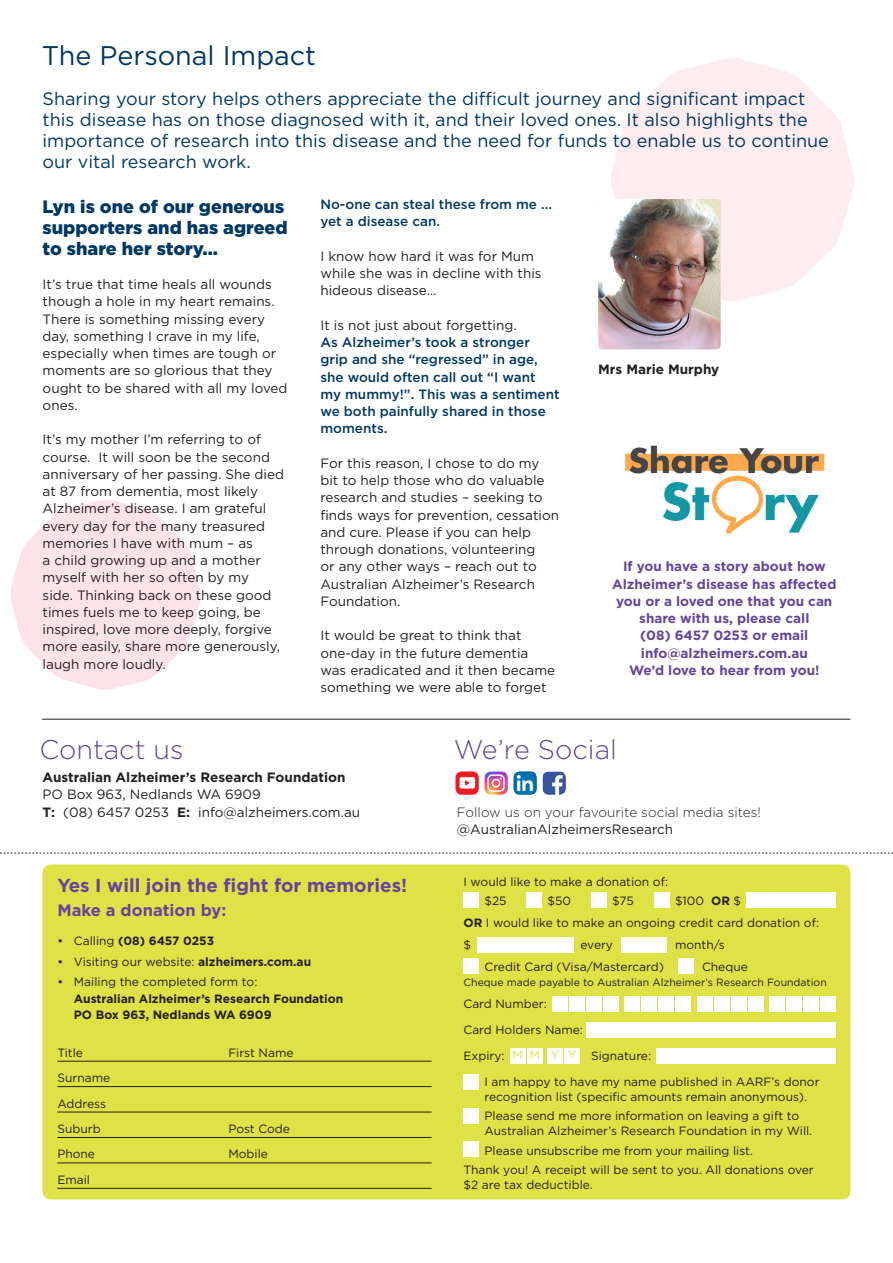
<style>
.page{position:relative;width:893px;height:1263px;background:#fff}
.page>*{position:absolute;margin:0;border:0;box-sizing:border-box;transform-origin:0 0}
.t1{font:300 27px "Gotham";color:#63459c}
.t2{font:27px "Gotham";color:#003864}
.t3{font:700 18.75px "Gotham";color:#63459c}
.t4{font:18px/21px "Gotham";color:#003864}
.t5{font:900 18px/21px "Gotham";color:#003864}
.t6{font:700 16.5px "Gotham";color:#63459c}
.t7{font:13.5px/17.2px "Gotham";color:#231f20}
.t8{font:500 13.5px/17.2px "Gotham";color:#003864}
.t9{font:700 13.5px/17.2px "Gotham";color:#63459c;text-align:center}
.t10{font:700 13.5px "Gotham";color:#231f20}
.t11{font:300 13.5px "Gotham";color:#231f20}
.t12{font:12px/15px "Gotham";color:#231f20}
.t13{font:700 12px/16.5px "Gotham";color:#231f20}
.t14{font:12px "Gotham";color:#dfe247}
.t15{font:10.5px "Gotham";color:#231f20}
.s1{font-weight:400;color:#231f20}
.s2{font-weight:700}
.s3{font-weight:400}
</style>
<div class="page">
<svg style="left:611px;top:58px;width:243px;height:243px;fill:#fdecf0"></svg>
<svg style="left:10px;top:500px;width:191px;height:190px"></svg>
<hr style="left:42px;top:719px;width:808px;height:1px;background:#231f20">
<div style="left:43px;top:864px;width:807px;height:335px;background:#dfe247;border-radius:9px"></div>
<svg style="left:0;top:853px;width:893px;height:1px"></svg>
<hr style="left:57px;top:1061px;width:375px;height:1px;background:#231f20">
<hr style="left:57px;top:1086px;width:375px;height:1px;background:#231f20">
<hr style="left:57px;top:1112px;width:375px;height:1px;background:#231f20">
<hr style="left:57px;top:1137px;width:375px;height:1px;background:#231f20">
<hr style="left:57px;top:1162px;width:375px;height:1px;background:#231f20">
<hr style="left:57px;top:1188px;width:375px;height:1px;background:#231f20">
<div style="left:463px;top:892px;width:16px;height:16px;background:#fff"></div>
<div style="left:463px;top:958px;width:16px;height:16px;background:#fff"></div>
<div style="left:463px;top:1074px;width:16px;height:16px;background:#fff"></div>
<div style="left:463px;top:1108px;width:16px;height:15px;background:#fff"></div>
<div style="left:463px;top:1141px;width:16px;height:16px;background:#fff"></div>
<div style="left:552px;top:996px;width:15px;height:16px;background:#fff"></div>
<div style="left:510px;top:1048px;width:15px;height:15px;background:#fff"></div>
<div style="left:624px;top:996px;width:16px;height:16px;background:#fff"></div>
<div style="left:697px;top:996px;width:15px;height:16px;background:#fff"></div>
<div style="left:770px;top:996px;width:15px;height:16px;background:#fff"></div>
<div style="left:569px;top:996px;width:15px;height:16px;background:#fff"></div>
<div style="left:527px;top:1048px;width:15px;height:15px;background:#fff"></div>
<div style="left:642px;top:996px;width:15px;height:16px;background:#fff"></div>
<div style="left:714px;top:996px;width:15px;height:16px;background:#fff"></div>
<div style="left:787px;top:996px;width:15px;height:16px;background:#fff"></div>
<div style="left:586px;top:996px;width:15px;height:16px;background:#fff"></div>
<div style="left:547px;top:1048px;width:15px;height:15px;background:#fff"></div>
<div style="left:659px;top:996px;width:15px;height:16px;background:#fff"></div>
<div style="left:731px;top:996px;width:15px;height:16px;background:#fff"></div>
<div style="left:804px;top:996px;width:15px;height:16px;background:#fff"></div>
<div style="left:603px;top:996px;width:15px;height:16px;background:#fff"></div>
<div style="left:564px;top:1048px;width:16px;height:15px;background:#fff"></div>
<div style="left:676px;top:996px;width:15px;height:16px;background:#fff"></div>
<div style="left:748px;top:996px;width:15px;height:16px;background:#fff"></div>
<div style="left:821px;top:996px;width:15px;height:16px;background:#fff"></div>
<div style="left:678px;top:958px;width:16px;height:16px;background:#fff"></div>
<div style="left:477px;top:937px;width:97px;height:15px;background:#fff"></div>
<div style="left:587px;top:1022px;width:249px;height:15px;background:#fff"></div>
<div style="left:657px;top:1048px;width:179px;height:15px;background:#fff"></div>
<div style="left:621px;top:937px;width:46px;height:15px;background:#fff"></div>
<div style="left:526px;top:892px;width:16px;height:16px;background:#fff"></div>
<div style="left:591px;top:892px;width:16px;height:16px;background:#fff"></div>
<div style="left:654px;top:892px;width:16px;height:16px;background:#fff"></div>
<div style="left:746px;top:892px;width:90px;height:16px;background:#fff"></div>
<img style="left:455px;top:771px;width:24px;height:24px">
<img style="left:484px;top:771px;width:24px;height:24px">
<img style="left:513px;top:771px;width:24px;height:24px">
<img style="left:542px;top:771px;width:24px;height:24px">
<img style="left:598px;top:199px;width:123px;height:150px">
<img style="left:625px;top:445px;width:200px;height:89px">
<p class="t2" style="left:42px;top:40px;width:276px">The Personal Impact</p>
<p class="t4" style="left:43px;top:88px;width:788px">Sharing your story helps others appreciate the difficult journey and significant impact this disease has on those diagnosed with it, and their loved ones. It also highlights the importance of research into this disease and the need for funds to enable us to continue our vital research work.</p>
<p class="t5" style="left:43px;top:195px;width:247px">Lyn is one of our generous supporters and has agreed to share her story...</p>
<p class="t7" style="left:43px;top:275px;width:246px">It’s true that time heals all wounds though a hole in my heart remains.<br>There is something missing every day, something I crave in my life, especially when times are tough or moments are so glorious that they ought to be shared with all my loved ones.</p>
<p class="t7" style="left:43px;top:431px;width:243px">It’s my mother I’m referring to of course. It will soon be the second anniversary of her passing. She died at 87 from dementia, most likely<br>Alzheimer’s disease. I am grateful every day for the many treasured memories I have with mum – as<br>a child growing up and a mother myself with her so often by my<br>side. Thinking back on these good times fuels me to keep going, be inspired, love more deeply, forgive more easily, share more generously, laugh more loudly.</p>
<p class="t8" style="left:320px;top:195px;width:233px">No-one can steal these from me ... yet a disease can.</p>
<p class="t7" style="left:320px;top:247px;width:223px">I know how hard it was for Mum while she was in decline with this hideous disease…</p>
<p class="t8" style="left:320px;top:316px;width:241px"><span class="s1">It is not just about forgetting.<br></span>As Alzheimer’s took a stronger grip and she “regressed” in age, she would often call out “I want<br>my mummy!”. This was a sentiment we both painfully shared in those moments.</p>
<p class="t7" style="left:320px;top:454px;width:240px">For this reason, I chose to do my bit to help those who do valuable research and studies – seeking to finds ways for prevention, cessation and cure. Please if you can help through donations, volunteering<br>or any other ways – reach out to<br>Australian Alzheimer’s Research<br>Foundation.</p>
<p class="t7" style="left:320px;top:627px;width:236px">It would be great to think that one-day in the future dementia was eradicated and it then became something we were able to forget</p>
<p class="t10" style="left:598px;top:361px;width:123px">Mrs Marie Murphy</p>
<p class="t9" style="left:612px;top:558px;width:226px">If you have a story about how<br>Alzheimer’s disease has affected you or a loved one that you can share with us, please call<br>(08) 6457 0253 or email info@alzheimers.com.au</p>
<p class="t9" style="left:629px;top:661px;width:192px">We’d love to hear from you!</p>
<p class="t1" style="left:40px;top:734px;width:146px">Contact us</p>
<p class="t1" style="left:454px;top:734px;width:164px">We’re Social</p>
<p class="t10" style="left:43px;top:770px;width:304px">Australian Alzheimer’s Research Foundation</p>
<p class="t7" style="left:43px;top:786px;width:220px">PO Box 963, Nedlands WA 6909</p>
<p class="t7" style="left:43px;top:803px;width:319px"><span class="s2">T:</span> (08) 6457 0253 <span class="s2">E:</span> info@alzheimers.com.au</p>
<p class="t3" style="left:57px;top:874px;width:351px">Yes I will join the fight for memories!</p>
<p class="t6" style="left:57px;top:900px;width:170px">Make a donation by:</p>
<p class="t13" style="left:57px;top:932px;width:158px"><span class="s3">• Calling</span> (08) 6457 0253</p>
<p class="t12" style="left:57px;top:954px;width:255px">• Visiting our website: <span class="s2">alzheimers.com.au</span></p>
<p class="t13" style="left:74px;top:974px;width:271px;text-indent:-16px"><span class="s3">• Mailing the completed form to:<br></span>Australian Alzheimer’s Research Foundation<br>PO Box 963, Nedlands WA 6909</p>
<p class="t12" style="left:57px;top:1045px;width:27px">Title</p>
<p class="t12" style="left:228px;top:1045px;width:67px">First Name</p>
<p class="t12" style="left:57px;top:1070px;width:54px">Surname</p>
<p class="t12" style="left:57px;top:1095px;width:50px">Address</p>
<p class="t12" style="left:57px;top:1121px;width:45px">Suburb</p>
<p class="t12" style="left:228px;top:1121px;width:63px">Post Code</p>
<p class="t12" style="left:57px;top:1146px;width:39px">Phone</p>
<p class="t12" style="left:228px;top:1146px;width:41px">Mobile</p>
<p class="t12" style="left:57px;top:1172px;width:34px">Email</p>
<p class="t11" style="left:457px;top:805px;width:305px">Follow us on your favourite social media sites!</p>
<p class="t7" style="left:457px;top:820px;width:218px">@AustralianAlzheimersResearch</p>
<p class="t12" style="left:463px;top:873px;width:206px">I would like to make a donation of:</p>
<p class="t12" style="left:484px;top:893px;width:24px">$25</p>
<p class="t12" style="left:547px;top:893px;width:25px">$50</p>
<p class="t12" style="left:612px;top:893px;width:23px">$75</p>
<p class="t12" style="left:675px;top:893px;width:68px">$100 <span class="s2">OR</span> $</p>
<p class="t12" style="left:463px;top:915px;width:357px"><span class="s2">OR</span> I would like to make an ongoing credit card donation of:</p>
<p class="t12" style="left:463px;top:937px;width:9px">$</p>
<p class="t12" style="left:580px;top:937px;width:34px">every</p>
<p class="t12" style="left:675px;top:937px;width:51px">month/s</p>
<p class="t12" style="left:484px;top:959px;width:181px">Credit Card (Visa/Mastercard)</p>
<p class="t12" style="left:702px;top:959px;width:47px">Cheque</p>
<p class="t15" style="left:463px;top:976px;width:365px">Cheque made payable to Australian Alzheimer’s Research Foundation</p>
<p class="t12" style="left:463px;top:996px;width:85px">Card Number:</p>
<p class="t12" style="left:463px;top:1022px;width:121px">Card Holders Name:</p>
<p class="t12" style="left:463px;top:1048px;width:43px">Expiry:</p>
<p class="t12" style="left:591px;top:1048px;width:62px">Signature:</p>
<p class="t12" style="left:484px;top:1074px;width:337px">I am happy to have my name published in AARF’s donor recognition list (specific amounts remain anonymous).</p>
<p class="t12" style="left:484px;top:1108px;width:329px">Please send me more information on leaving a gift to<br>Australian Alzheimer’s Research Foundation in my Will.</p>
<p class="t12" style="left:484px;top:1142px;width:270px">Please unsubscribe me from your mailing list.</p>
<p class="t12" style="left:463px;top:1162px;width:352px">Thank you! A receipt will be sent to you. All donations over $2 are tax deductible.</p>
<p class="t14" style="left:513px;top:1048px;width:12px">M</p>
<p class="t14" style="left:530px;top:1048px;width:12px">M</p>
<p class="t14" style="left:551px;top:1048px;width:10px">Y</p>
<p class="t14" style="left:568px;top:1048px;width:10px">Y</p>
</div>
